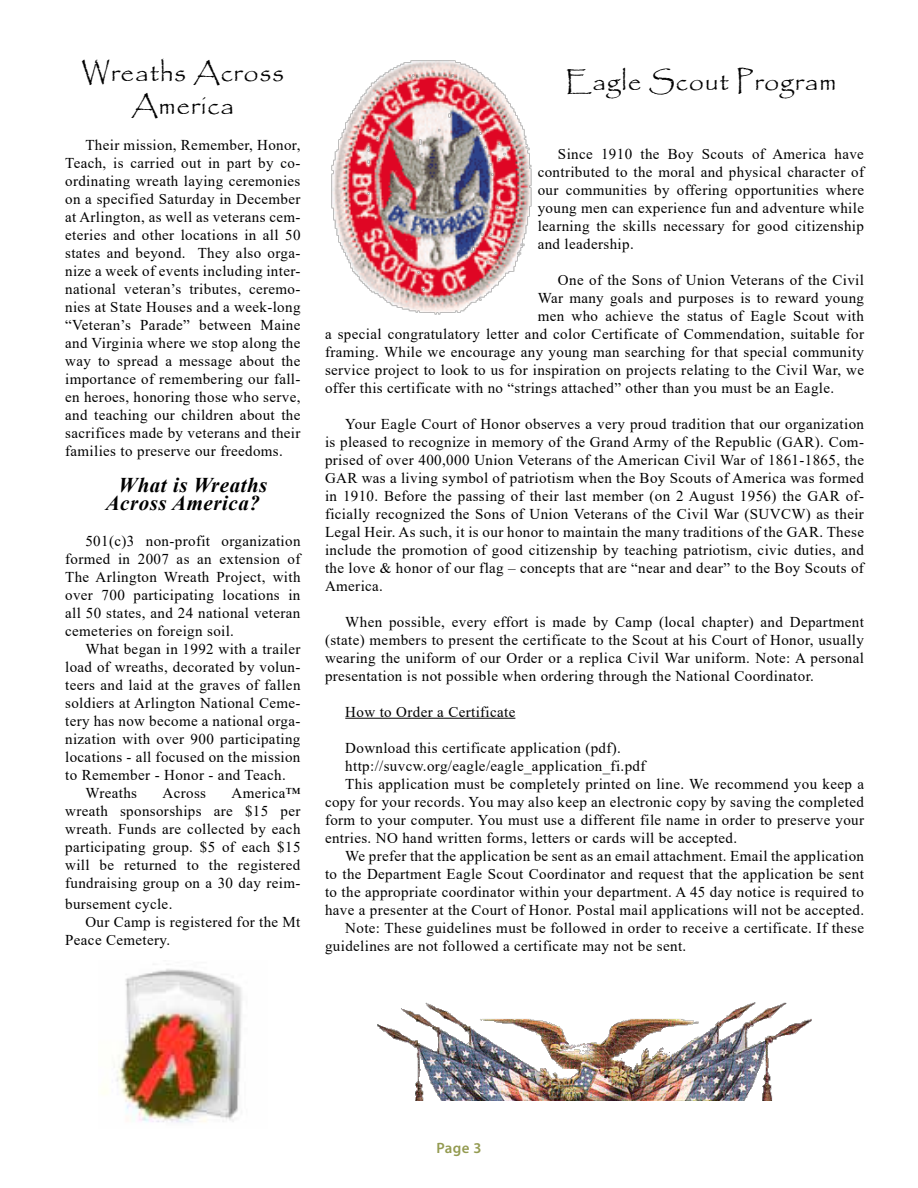
<style>
.page{position:relative;width:918px;height:1188px;background:#fff}
.page>*{position:absolute;margin:0;border:0;box-sizing:border-box;transform-origin:0 0}
.t1{font:27px/32.4px "Papyrus";letter-spacing:.025em;color:#000;text-align:center}
.t2{font:italic 700 21px/18px "Times New Roman";letter-spacing:.025em;color:#000}
.t3{font:15px/18px "Times New Roman";letter-spacing:.025em;color:#000;text-align:justify}
.t4{font:600 15px "Myriad Pro";color:#949b51}
</style>
<div class="page">
<img style="left:102px;top:969px;width:140px;height:154px">
<hr style="left:345px;top:718px;width:170px;height:1px;background:#000">
<img style="left:331px;top:60px;width:201px;height:255px">
<img style="left:378px;top:1002px;width:433px;height:99px">
<h1 class="t1" style="left:81px;top:56px;width:204px">Wreaths Across<br>America</h1>
<p class="t3" style="left:65px;top:135px;width:237px;text-indent:20px">Their mission, Remember, Honor, Teach, is carried out in part by co&shy;ordinating wreath laying ceremonies on a specified Saturday in December at Arlington, as well as veterans cem&shy;eteries and other locations in all 50 states and beyond. They also orga&shy;nize a week of events including inter&shy;national veteran’s tributes, ceremo&shy;nies at State Houses and a week-long “Veteran’s Parade” between Maine and Virginia where we stop along the way to spread a message about the importance of remembering our fall&shy;en heroes, honoring those who serve, and teaching our children about the sacrifices made by veterans and their families to preserve our freedoms.</p>
<h2 class="t2" style="left:106px;top:475px;width:163px;text-indent:13px">What is Wreaths<br>Across America?</h2>
<p class="t3" style="left:65px;top:531px;width:237px;text-indent:20px">501(c)3 non-profit organization formed in 2007 as an extension of The Arlington Wreath Project, with over 700 participating locations in all 50 states, and 24 national veteran cemeteries on foreign soil.</p>
<p class="t3" style="left:85px;top:639px;width:217px">What began in 1992 with a trailer</p>
<p class="t3" style="left:65px;top:657px;width:237px">load of wreaths, decorated by volun-</p>
<p class="t3" style="left:65px;top:675px;width:237px">teers and laid at the graves of fallen</p>
<p class="t3" style="left:65px;top:693px;width:237px">soldiers at Arlington National Ceme-</p>
<p class="t3" style="left:65px;top:711px;width:237px">tery has now become a national orga-</p>
<p class="t3" style="left:65px;top:729px;width:237px">nization with over 900 participating</p>
<p class="t3" style="left:65px;top:747px;width:237px">locations - all focused on the mission</p>
<p class="t3" style="left:65px;top:765px;width:222px">to Remember - Honor - and Teach.</p>
<p class="t3" style="left:85px;top:783px;width:53px">Wreaths</p>
<p class="t3" style="left:163px;top:783px;width:45px">Across</p>
<p class="t3" style="left:65px;top:783px;width:237px;text-indent:166px">America™ wreath sponsorships are $15 per wreath. Funds are collected by each participating group. $5 of each $15 will be returned to the registered fundraising group on a 30 day reim-</p>
<p class="t3" style="left:65px;top:894px;width:109px">bursement cycle.</p>
<p class="t3" style="left:85px;top:912px;width:217px">Our Camp is registered for the Mt</p>
<p class="t3" style="left:65px;top:930px;width:107px">Peace Cemetery.</p>
<h1 class="t1" style="left:565px;top:65px;width:273px">Eagle Scout Program</h1>
<p class="t3" style="left:538px;top:144px;width:328px;text-indent:20px">Since 1910 the Boy Scouts of America have contributed to the moral and physical character of our communities by offering opportunities where young men can experience fun and adventure while learning the skills necessary for good citizenship and leadership.</p>
<p class="t3" style="left:558px;top:270px;width:308px">One of the Sons of Union Veterans of the Civil</p>
<p class="t3" style="left:538px;top:288px;width:328px">War many goals and purposes is to reward young</p>
<p class="t3" style="left:538px;top:306px;width:328px">men who achieve the status of Eagle Scout with</p>
<p class="t3" style="left:325px;top:324px;width:541px">a special congratulatory letter and color Certificate of Commendation, suitable for</p>
<p class="t3" style="left:325px;top:342px;width:541px">framing. While we encourage any young man searching for that special community</p>
<p class="t3" style="left:325px;top:360px;width:541px">service project to look to us for inspiration on projects relating to the Civil War, we</p>
<p class="t3" style="left:325px;top:378px;width:511px">offer this certificate with no “strings attached” other than you must be an Eagle.</p>
<p class="t3" style="left:325px;top:414px;width:541px;text-indent:20px">Your Eagle Court of Honor observes a very proud tradition that our organization is pleased to recognize in memory of the Grand Army of the Republic (GAR). Com&shy;prised of over 400,000 Union Veterans of the American Civil War of 1861-1865, the GAR was a living symbol of patriotism when the Boy Scouts of America was formed in 1910. Before the passing of their last member (on 2 August 1956) the GAR of&shy;ficially recognized the Sons of Union Veterans of the Civil War (SUVCW) as their Legal Heir. As such, it is our honor to maintain the many traditions of the GAR. These include the promotion of good citizenship by teaching patriotism, civic duties, and the love &amp; honor of our flag – concepts that are “near and dear” to the Boy Scouts of America.</p>
<p class="t3" style="left:325px;top:612px;width:540px;text-indent:20px">When possible, every effort is made by Camp (local chapter) and Department (state) members to present the certificate to the Scout at his Court of Honor, usually wearing the uniform of our Order or a replica Civil War uniform. Note: A personal presentation is not possible when ordering through the National Coordinator.</p>
<p class="t3" style="left:345px;top:702px;width:172px">How to Order a Certificate</p>
<p class="t3" style="left:345px;top:738px;width:277px">Download this certificate application (pdf).</p>
<p class="t3" style="left:345px;top:756px;width:302px">http://suvcw.org/eagle/eagle_application_fi.pdf</p>
<p class="t3" style="left:345px;top:774px;width:520px">This application must be completely printed on line. We recommend you keep a</p>
<p class="t3" style="left:325px;top:792px;width:540px">copy for your records. You may also keep an electronic copy by saving the completed</p>
<p class="t3" style="left:325px;top:810px;width:541px">form to your computer. You must use a different file name in order to preserve your</p>
<p class="t3" style="left:325px;top:828px;width:414px">entries. NO hand written forms, letters or cards will be accepted.</p>
<p class="t3" style="left:345px;top:846px;width:520px">We prefer that the application be sent as an email attachment. Email the application</p>
<p class="t3" style="left:325px;top:864px;width:540px">to the Department Eagle Scout Coordinator and request that the application be sent</p>
<p class="t3" style="left:325px;top:882px;width:540px">to the appropriate coordinator within your department. A 45 day notice is required to</p>
<p class="t3" style="left:325px;top:900px;width:541px">have a presenter at the Court of Honor. Postal mail applications will not be accepted.</p>
<p class="t3" style="left:345px;top:918px;width:520px">Note: These guidelines must be followed in order to receive a certificate. If these</p>
<p class="t3" style="left:325px;top:936px;width:363px">guidelines are not followed a certificate may not be sent.</p>
<p class="t4" style="left:436px;top:1138px;width:47px">Page 3</p>
</div>
